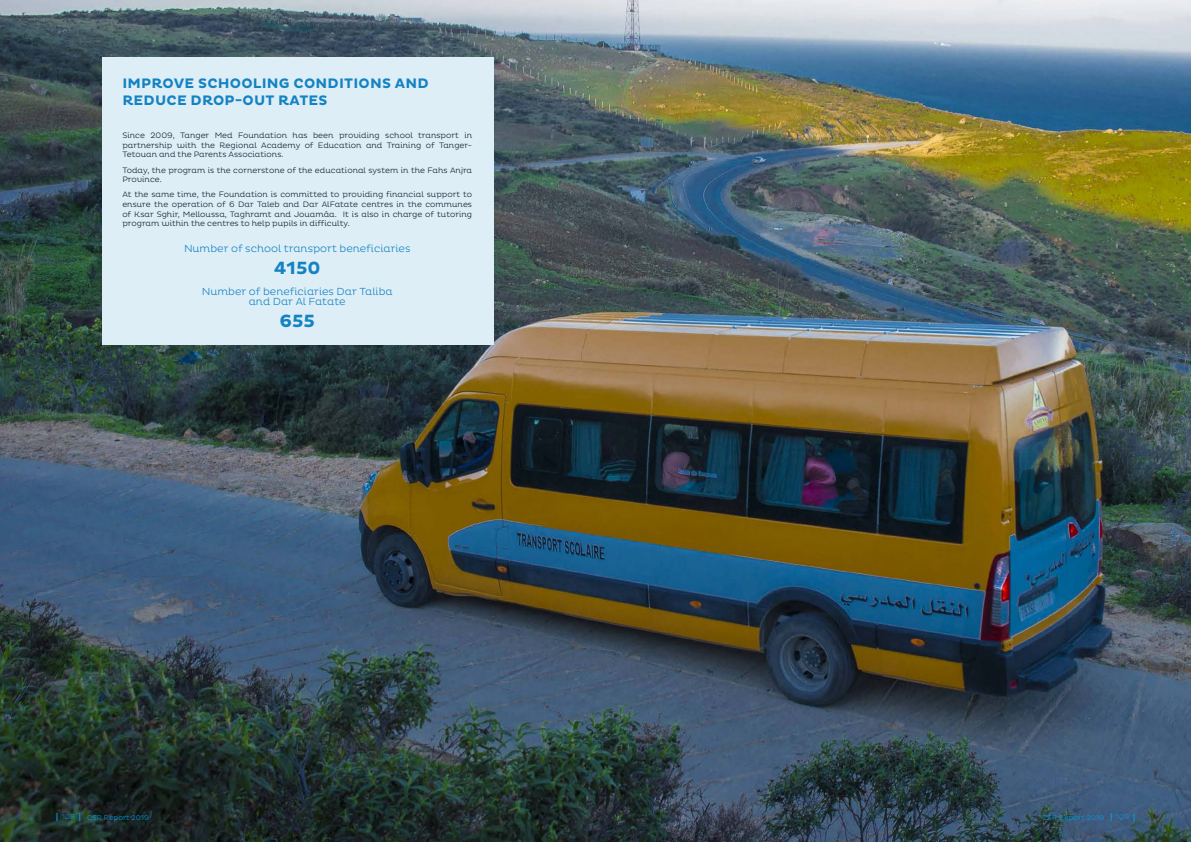
<style>
.page{position:relative;width:1191px;height:842px;background:#fff}
.page>*{position:absolute;margin:0;border:0;box-sizing:border-box;transform-origin:0 0}
.t1{font:700 18px "Pluto";color:#1483c3}
.t2{font:700 14px/16.8px "Pluto";letter-spacing:.015em;color:#1483c3}
.t3{font:300 10.4px/10.4px "Pluto";color:#1483c3;text-align:center}
.t4{font:300 8px/9.6px "Pluto";color:#0c1c2b;text-align:justify}
.t5{font:300 7px "Pluto";color:#009fe3}
</style>
<div class="page">
<img style="left:0;top:0;width:1191px;height:842px">
<div style="left:102px;top:57px;width:391px;height:287px;background:#deeef6"></div>
<h2 class="t2" style="left:122px;top:76px;width:308px">IMPROVE SCHOOLING CONDITIONS AND<br>REDUCE DROP-OUT RATES</h2>
<p class="t4" style="left:122px;top:131px;width:351px">Since 2009, Tanger Med Foundation has been providing school transport in partnership with the Regional Academy of Education and Training of Tanger-Tetouan and the Parents Associations.</p>
<p class="t4" style="left:122px;top:165px;width:351px">Today, the program is the cornerstone of the educational system in the Fahs Anjra<br>Province.</p>
<p class="t4" style="left:122px;top:190px;width:351px">At the same time, the Foundation is committed to providing financial support to ensure the operation of 6 Dar Taleb and Dar AlFatate centres in the communes of Ksar Sghir, Melloussa, Taghramt and Jouamâa. It is also in charge of tutoring program within the centres to help pupils in difficulty.</p>
<h3 class="t3" style="left:184px;top:244px;width:228px">Number of school transport beneficiaries</h3>
<h1 class="t1" style="left:274px;top:258px;width:48px">4150</h1>
<h3 class="t3" style="left:202px;top:286px;width:192px">Number of beneficiaries Dar Taliba and Dar Al Fatate</h3>
<h1 class="t1" style="left:279px;top:311px;width:37px">655</h1>
<p class="t5" style="left:62px;top:813px;width:15px">108</p>
<p class="t5" style="left:87px;top:813px;width:64px">CSR Report 2019</p>
<p class="t5" style="left:1042px;top:813px;width:64px">CSR Report 2019</p>
<p class="t5" style="left:1116px;top:813px;width:15px">109</p>
</div>
